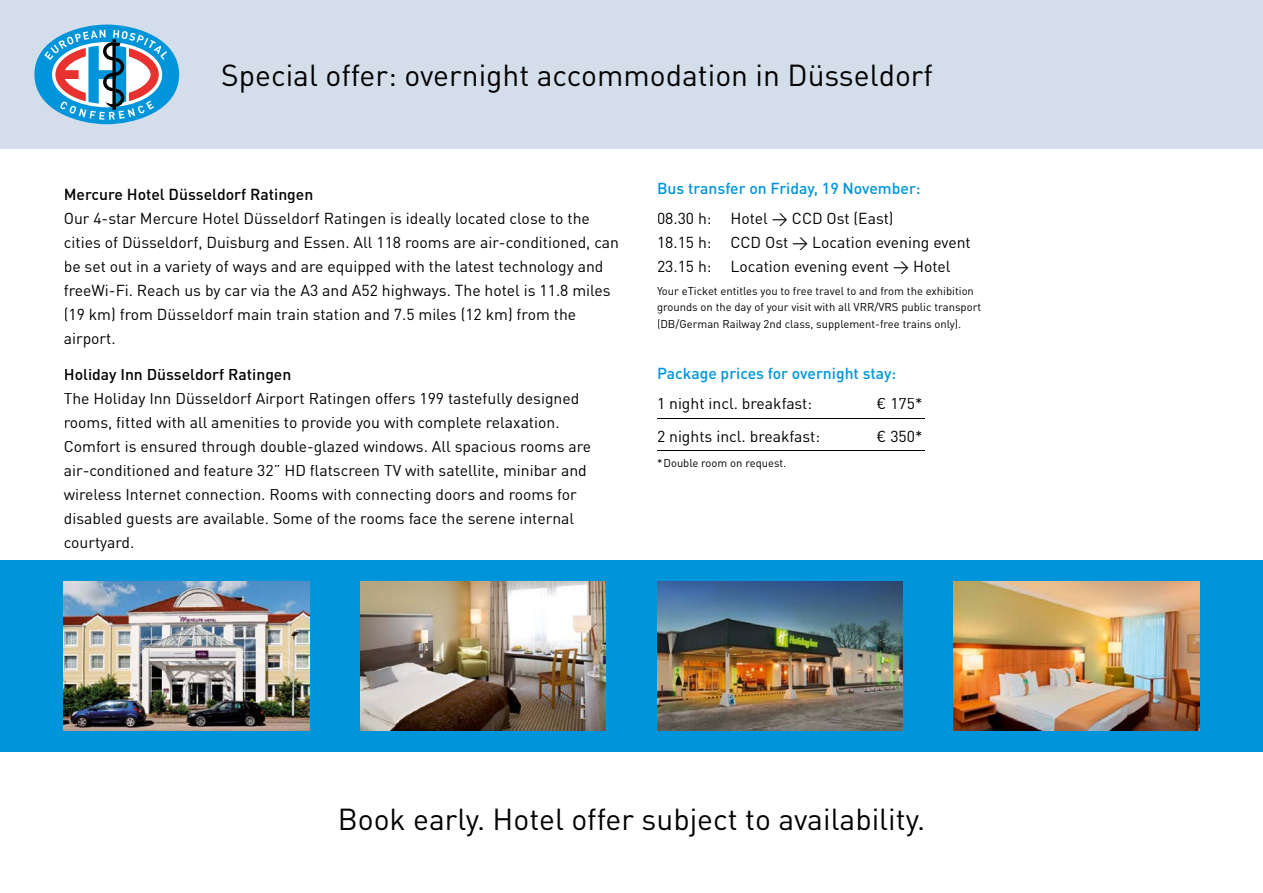
<style>
.page{position:relative;width:1263px;height:893px;background:#fff}
.page>*{position:absolute;margin:0;border:0;box-sizing:border-box;transform-origin:0 0}
.t1{font:30px "DIN Pro";color:#000}
.t2{font:15.75px/24px "DIN Pro";color:#000}
.t3{font:500 15.75px "DIN Pro";color:#0095db}
.t4{font:500 15.75px "DIN Pro";color:#000}
.t5{font:11.25px/16.5px "DIN Pro";color:#000}
</style>
<div class="page">
<div style="left:0;top:0;width:1263px;height:149px;background:#d4ddea"></div>
<div style="left:0;top:560px;width:1263px;height:191px;background:#0095db"></div>
<img style="left:64px;top:581px;width:245px;height:149px">
<img style="left:360px;top:581px;width:246px;height:149px">
<img style="left:657px;top:581px;width:245px;height:149px">
<img style="left:954px;top:581px;width:245px;height:149px">
<div style="left:34px;top:25px;width:145px;height:99px;background:#0095db;border-radius:50%"></div>
<svg style="left:44px;top:30px;width:123px;height:90px"></svg>
<hr style="left:657px;top:418px;width:267px;height:1px;background:#000">
<hr style="left:657px;top:450px;width:267px;height:1px;background:#000">
<h1 class="t1" style="left:221px;top:55px;width:713px">Special offer: overnight accommodation in Düsseldorf</h1>
<p class="t4" style="left:64px;top:183px;width:251px">Mercure Hotel Düsseldorf Ratingen</p>
<p class="t2" style="left:64px;top:205px;width:557px">Our 4-star Mercure Hotel Düsseldorf Ratingen is ideally located close to the cities of Düsseldorf, Duisburg and Essen. All 118 rooms are air-conditioned, can be set out in a variety of ways and are equipped with the latest technology and freeWi-Fi. Reach us by car via the A3 and A52 highways. The hotel is 11.8 miles (19 km) from Düsseldorf main train station and 7.5 miles (12 km) from the airport.</p>
<p class="t4" style="left:64px;top:364px;width:229px">Holiday Inn Düsseldorf Ratingen</p>
<p class="t2" style="left:64px;top:386px;width:529px">The Holiday Inn Düsseldorf Airport Ratingen offers 199 tastefully designed rooms, fitted with all amenities to provide you with complete relaxation.<br>Comfort is ensured through double-glazed windows. All spacious rooms are air-conditioned and feature 32” HD flatscreen TV with satellite, minibar and wireless Internet connection. Rooms with connecting doors and rooms for disabled guests are available. Some of the rooms face the serene internal courtyard.</p>
<p class="t3" style="left:657px;top:177px;width:265px">Bus transfer on Friday, 19 November:</p>
<p class="t2" style="left:657px;top:206px;width:315px">08.30 h: Hotel → CCD Ost (East)<br>18.15 h: CCD Ost → Location evening event<br>23.15 h: Location evening event → Hotel</p>
<p class="t5" style="left:657px;top:282px;width:326px">Your eTicket entitles you to free travel to and from the exhibition grounds on the day of your visit with all VRR/VRS public transport (DB/German Railway 2nd class, supplement-free trains only).</p>
<p class="t3" style="left:657px;top:363px;width:241px">Package prices for overnight stay:</p>
<p class="t2" style="left:657px;top:391px;width:157px">1 night incl. breakfast:</p>
<p class="t2" style="left:877px;top:391px;width:47px">€ 175*</p>
<p class="t2" style="left:657px;top:424px;width:164px">2 nights incl. breakfast:</p>
<p class="t2" style="left:877px;top:424px;width:47px">€ 350*</p>
<p class="t5" style="left:657px;top:454px;width:131px">*Double room on request.</p>
<h1 class="t1" style="left:338px;top:799px;width:589px">Book early. Hotel offer subject to availability.</h1>
</div>
